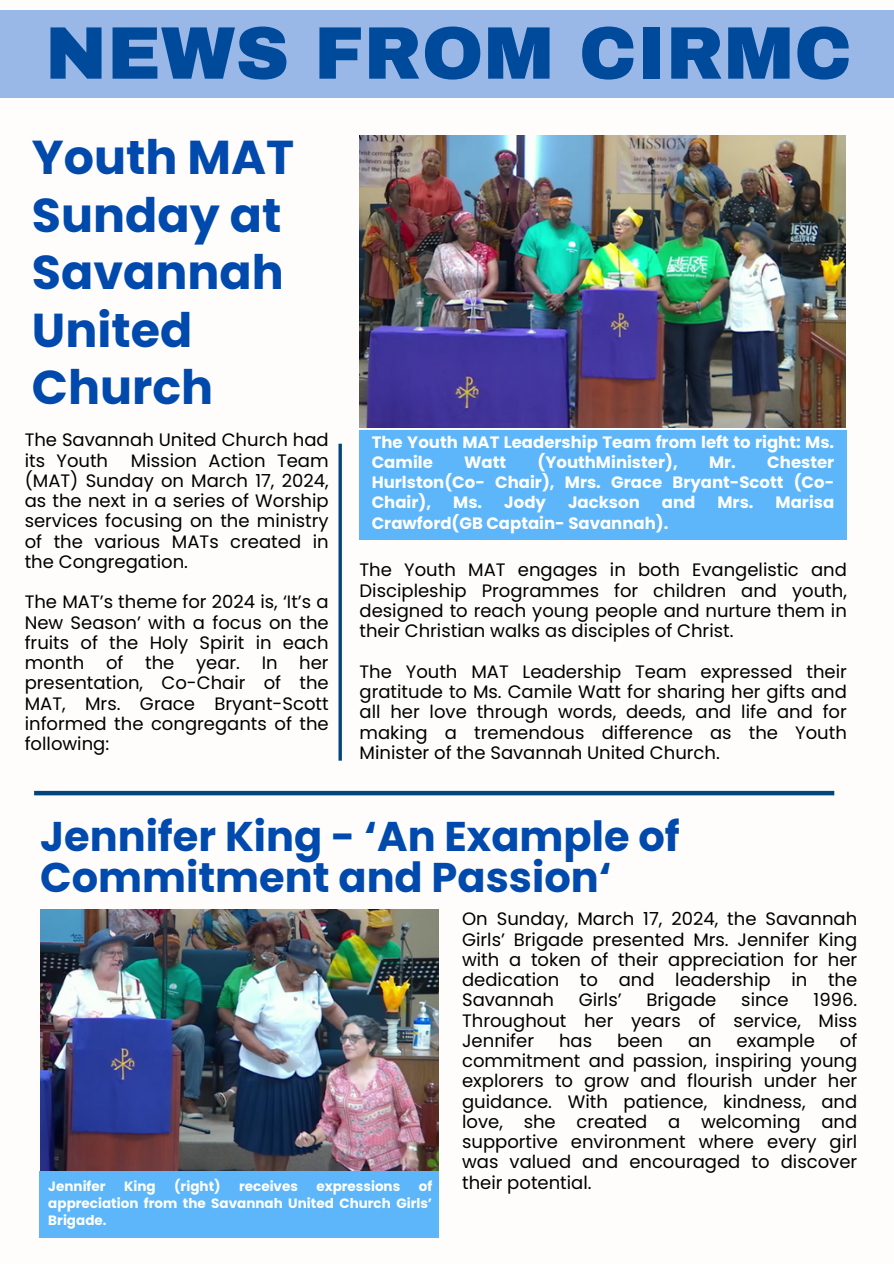
<style>
.page{position:relative;width:894px;height:1264px;background:#fff}
.page>*{position:absolute;margin:0;border:0;box-sizing:border-box;transform-origin:0 0}
.t1{font:900 74.4px "Archivo";color:#00457c}
.t2{font:700 47.55px/57.3px "Poppins";color:#004aad}
.t3{font:700 41.55px/41.7px "Poppins";color:#004aad}
.t4{font:18px/20.2px "Poppins";color:#000;text-align:justify}
.t5{font:700 16.5px/20.2px "Poppins";color:#fff}
.t6{font:700 13.5px/16.8px "Poppins";color:#fff;text-align:justify}
</style>
<div class="page">
<div style="left:0;top:0;width:893px;height:1263px;background:#fffdfb"></div>
<svg style="left:338px;top:443px;width:4px;height:317px"></svg>
<div style="left:0;top:10px;width:893px;height:88px;background:#99b8e8"></div>
<div style="left:359px;top:430px;width:487px;height:110px;background:#5cb6f9"></div>
<img style="left:359px;top:136px;width:486px;height:291px">
<img style="left:40px;top:909px;width:398px;height:262px">
<div style="left:34px;top:790px;width:800px;height:5px;background:#00457c"></div>
<div style="left:40px;top:1171px;width:398px;height:66px;background:#5cb6f9"></div>
<h1 class="t1" style="left:45px;top:13px;width:808px">NEWS FROM CIRMC</h1>
<p class="t2" style="left:32px;top:129px;width:264px">Youth MAT<br>Sunday at<br>Savannah<br>United<br>Church</p>
<h4 class="t4" style="left:25px;top:430px;width:305px">The Savannah United Church had its Youth</h4>
<h4 class="t4" style="left:25px;top:450px;width:305px;text-indent:106px">Mission Action Team (MAT) Sunday on March 17, 2024, as the next in a series of Worship services focusing on the ministry of the various MATs created in the Congregation.</h4>
<h5 class="t4" style="left:25px;top:592px;width:305px">The MAT’s theme for 2024 is, ‘It’s a New Season’ with a focus on the fruits of the Holy Spirit in each month of the year. In her presentation, Co-Chair of the MAT, Mrs. Grace Bryant-Scott informed the congregants of the following:</h5>
<h5 class="t5" style="left:371px;top:431px;width:464px">The Youth MAT Leadership Team from left to right: Ms.<br>Camile</h5>
<h5 class="t5" style="left:464px;top:452px;width:43px">Watt</h5>
<h5 class="t5" style="left:537px;top:452px;width:142px">(YouthMinister),</h5>
<h5 class="t5" style="left:371px;top:452px;width:464px;text-align:justify;text-indent:337px">Mr. Chester Hurlston(Co- Chair), Mrs. Grace Bryant-Scott (Co-Chair),</h5>
<h5 class="t5" style="left:453px;top:492px;width:94px">Ms. Jody</h5>
<h5 class="t5" style="left:568px;top:492px;width:73px">Jackson</h5>
<h5 class="t5" style="left:661px;top:492px;width:35px">and</h5>
<h5 class="t5" style="left:717px;top:492px;width:38px">Mrs.</h5>
<h5 class="t5" style="left:775px;top:492px;width:60px">Marisa</h5>
<h5 class="t5" style="left:371px;top:512px;width:298px">Crawford(GB Captain- Savannah).</h5>
<h5 class="t4" style="left:359px;top:560px;width:488px">The Youth MAT engages in both Evangelistic and Discipleship Programmes for children and youth, designed to reach young people and nurture them in their Christian walks as disciples of Christ.</h5>
<h3 class="t4" style="left:359px;top:661px;width:488px">The Youth MAT Leadership Team expressed their gratitude to Ms. Camile Watt for sharing her gifts and all her love through words, deeds, and life and for making a tremendous difference as the Youth Minister of the Savannah United Church.</h3>
<p class="t3" style="left:40px;top:815px;width:641px">Jennifer King - ‘An Example of<br>Commitment and Passion‘</p>
<p class="t4" style="left:462px;top:908px;width:396px">On Sunday, March 17, 2024, the Savannah Girls’ Brigade presented Mrs. Jennifer King with a token of their appreciation for her dedication to and leadership in the Savannah</p>
<p class="t4" style="left:578px;top:989px;width:44px">Girls’</p>
<p class="t4" style="left:646px;top:989px;width:71px">Brigade</p>
<p class="t4" style="left:741px;top:989px;width:49px">since</p>
<p class="t4" style="left:462px;top:989px;width:396px;text-indent:351px">1996.<br>Throughout her years of service, Miss Jennifer</p>
<p class="t4" style="left:462px;top:1030px;width:396px;text-indent:377px">of commitment and passion, inspiring young explorers to grow and flourish under her guidance. With patience, kindness, and love, she created a welcoming and supportive environment where every girl was valued and encouraged to discover</p>
<p class="t4" style="left:559px;top:1030px;width:35px">has</p>
<p class="t4" style="left:617px;top:1030px;width:48px">been</p>
<p class="t4" style="left:687px;top:1030px;width:25px">an</p>
<p class="t4" style="left:736px;top:1030px;width:80px">example</p>
<h5 class="t6" style="left:48px;top:1178px;width:59px">Jennifer</h5>
<p class="t4" style="left:462px;top:1172px;width:131px">their potential.</p>
<h5 class="t6" style="left:124px;top:1178px;width:33px">King</h5>
<h5 class="t6" style="left:174px;top:1178px;width:48px">(right)</h5>
<h5 class="t6" style="left:239px;top:1178px;width:60px">receives</h5>
<h5 class="t6" style="left:316px;top:1178px;width:85px">expressions</h5>
<h5 class="t6" style="left:48px;top:1178px;width:385px;text-indent:370px">of appreciation from the Savannah United Church Girls’ Brigade.</h5>
</div>
